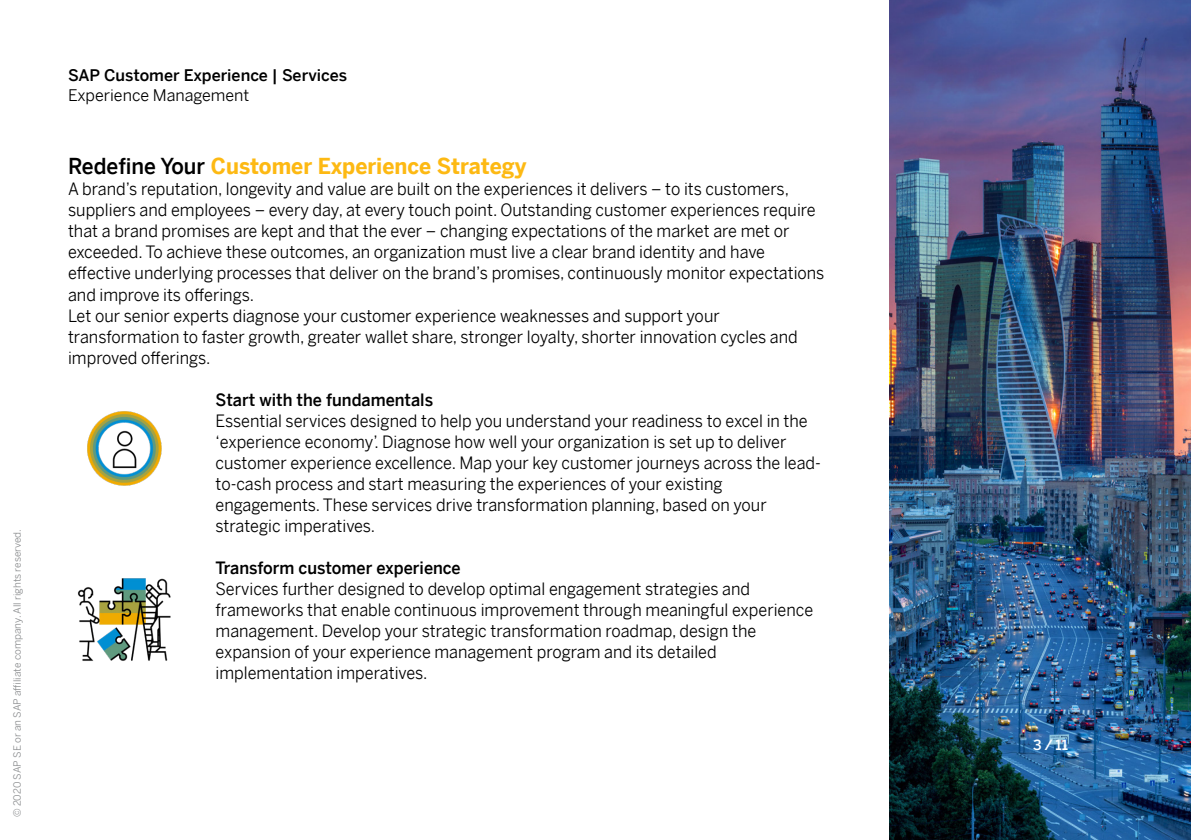
<style>
.page{position:relative;width:1191px;height:840px;background:#fff}
.page>*{position:absolute;margin:0;border:0;box-sizing:border-box;transform-origin:0 0}
.t1{font:700 22px "Benton Sans";color:#fdb913;scale:.95 1}
.t2{font:17px/21px "Benton Sans";color:#000;scale:.95 1}
.t3{font:500 17px "Benton Sans";color:#000;scale:.95 1}
.t4{font:500 16px "Benton Sans";color:#000}
.t5{font:16px "Benton Sans";color:#000}
.t6{font:500 14px "Benton Sans";color:#fff}
.t7{font:10px "Benton Sans";color:#8a8c8e}
.s1{font-weight:500;color:#000}
</style>
<div class="page">
<img style="left:889px;top:0;width:302px;height:839px">
<img style="left:87px;top:411px;width:75px;height:75px">
<img style="left:77px;top:578px;width:94px;height:83px">
<p class="t7" style="left:9px;top:816px;width:289px;rotate:-90deg">© 2020 SAP SE or an SAP affiliate company. All rights reserved.</p>
<p class="t4" style="left:68px;top:61px;width:280px">SAP Customer Experience | Services</p>
<p class="t5" style="left:68px;top:81px;width:183px">Experience Management</p>
<p class="t1" style="left:68px;top:147px;width:484px"><span class="s1">Redefine Your</span> Customer Experience Strategy</p>
<p class="t2" style="left:68px;top:176px;width:797px">A brand’s reputation, longevity and value are built on the experiences it delivers – to its customers, suppliers and employees – every day, at every touch point. Outstanding customer experiences require that a brand promises are kept and that the ever – changing expectations of the market are met or exceeded. To achieve these outcomes, an organization must live a clear brand identity and have effective underlying processes that deliver on the brand’s promises, continuously monitor expectations and improve its offerings.<br>Let our senior experts diagnose your customer experience weaknesses and support your transformation to faster growth, greater wallet share, stronger loyalty, shorter innovation cycles and improved offerings.</p>
<p class="t3" style="left:216px;top:384px;width:230px">Start with the fundamentals</p>
<p class="t2" style="left:216px;top:407px;width:638px">Essential services designed to help you understand your readiness to excel in the ‘experience economy’. Diagnose how well your organization is set up to deliver customer experience excellence. Map your key customer journeys across the lead&shy;to-cash process and start measuring the experiences of your existing engagements. These services drive transformation planning, based on your strategic imperatives.</p>
<p class="t3" style="left:216px;top:552px;width:259px">Transform customer experience</p>
<p class="t2" style="left:216px;top:575px;width:630px">Services further designed to develop optimal engagement strategies and frameworks that enable continuous improvement through meaningful experience management. Develop your strategic transformation roadmap, design the expansion of your experience management program and its detailed implementation imperatives.</p>
<p class="t6" style="left:1033px;top:732px;width:37px">3 / 11</p>
</div>
